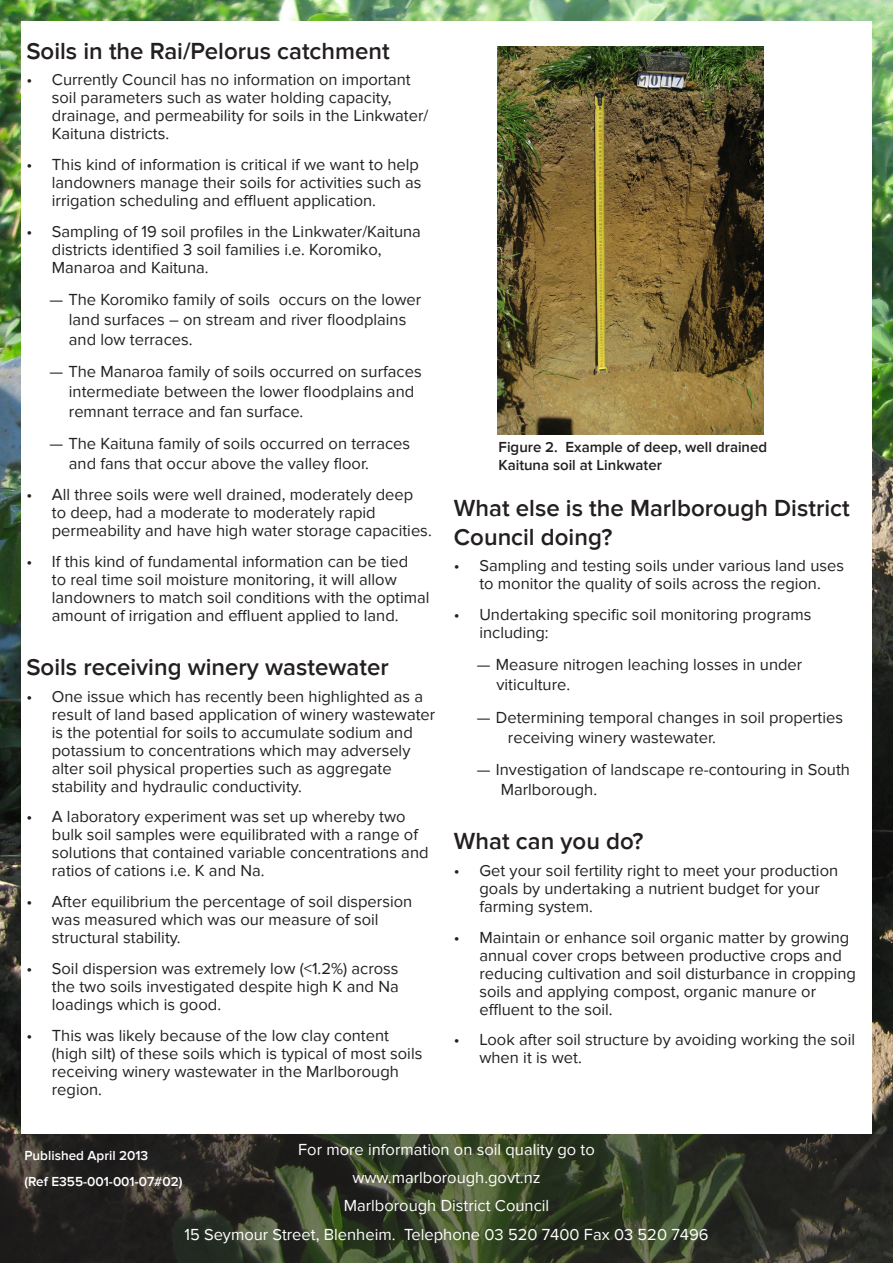
<style>
.page{position:relative;width:893px;height:1263px;background:#fff}
.page>*{position:absolute;margin:0;border:0;box-sizing:border-box;transform-origin:0 0}
.Heading_1{font:600 24px/28.8px "Proxima Nova";color:#231f20}
.t1{font:16.5px/18px "Proxima Nova";color:#231f20}
.t2{font:16.5px "Proxima Nova";color:#fff}
.t3{font:600 15px/18px "Proxima Nova";color:#231f20}
.t4{font:600 13.5px "Proxima Nova";color:#fff}
</style>
<div class="page">
<img style="left:0;top:0;width:893px;height:1134px">
<div style="left:21px;top:21px;width:851px;height:1113px;background:#fff"></div>
<svg style="left:0;top:1134px;width:893px;height:129px;background:#2f3426"></svg>
<img style="left:498px;top:47px;width:266px;height:388px">
<p class="Heading_1" style="left:26px;top:37px;width:365px">Soils in the Rai/Pelorus catchment</p>
<p class="t1" style="left:52px;top:71px;width:378px;text-indent:-25px">• Currently Council has no information on important soil parameters such as water holding capacity, drainage, and permeability for soils in the Linkwater/ Kaituna districts.</p>
<p class="t1" style="left:52px;top:156px;width:371px;text-indent:-25px">• This kind of information is critical if we want to help landowners manage their soils for activities such as irrigation scheduling and effluent application.</p>
<p class="t1" style="left:52px;top:222px;width:371px;text-indent:-25px">• Sampling of 19 soil profiles in the Linkwater/Kaituna districts identified 3 soil families i.e. Koromiko,<br>Manaroa and Kaituna.</p>
<p class="t1" style="left:69px;top:290px;width:354px;line-height:19.8px;text-indent:-20px">— The Koromiko family of soils occurs on the lower land surfaces – on stream and river floodplains and low terraces.</p>
<p class="t1" style="left:69px;top:362px;width:354px;line-height:19.8px;text-indent:-20px">— The Manaroa family of soils occurred on surfaces intermediate between the lower floodplains and remnant terrace and fan surface.</p>
<p class="t1" style="left:69px;top:434px;width:343px;line-height:19.8px;text-indent:-20px">— The Kaituna family of soils occurred on terraces and fans that occur above the valley floor.</p>
<p class="t1" style="left:52px;top:486px;width:381px;text-indent:-25px">• All three soils were well drained, moderately deep<br>to deep, had a moderate to moderately rapid permeability and have high water storage capacities.</p>
<p class="t1" style="left:52px;top:552px;width:379px;text-indent:-25px">• If this kind of fundamental information can be tied<br>to real time soil moisture monitoring, it will allow landowners to match soil conditions with the optimal amount of irrigation and effluent applied to land.</p>
<p class="Heading_1" style="left:26px;top:653px;width:364px">Soils receiving winery wastewater</p>
<p class="t1" style="left:52px;top:687px;width:385px;text-indent:-25px">• One issue which has recently been highlighted as a result of land based application of winery wastewater is the potential for soils to accumulate sodium and potassium to concentrations which may adversely alter soil physical properties such as aggregate stability and hydraulic conductivity.</p>
<p class="t1" style="left:52px;top:808px;width:378px;text-indent:-25px">• A laboratory experiment was set up whereby two bulk soil samples were equilibrated with a range of solutions that contained variable concentrations and ratios of cations i.e. K and Na.</p>
<p class="t1" style="left:52px;top:893px;width:362px;text-indent:-25px">• After equilibrium the percentage of soil dispersion was measured which was our measure of soil structural stability.</p>
<p class="t1" style="left:52px;top:960px;width:348px;text-align:justify;text-indent:-25px">• Soil dispersion was extremely low (&lt;1.2%) across the two soils investigated despite high K and Na loadings which is good.</p>
<p class="t1" style="left:52px;top:1026px;width:372px;text-indent:-25px">• This was likely because of the low clay content (high silt) of these soils which is typical of most soils receiving winery wastewater in the Marlborough region.</p>
<p class="t3" style="left:499px;top:438px;width:270px">Figure 2. Example of deep, well drained<br>Kaituna soil at Linkwater</p>
<p class="Heading_1" style="left:454px;top:494px;width:397px">What else is the Marlborough District<br>Council doing?</p>
<p class="t1" style="left:454px;top:557px;width:392px;text-align:center">• Sampling and testing soils under various land uses to monitor the quality of soils across the region.</p>
<p class="t1" style="left:479px;top:606px;width:334px;text-indent:-26px">• Undertaking specific soil monitoring programs including:</p>
<p class="t1" style="left:496px;top:655px;width:307px;line-height:19.8px;text-indent:-20px">— Measure nitrogen leaching losses in under viticulture.</p>
<p class="t1" style="left:508px;top:708px;width:337px;line-height:19.8px;text-indent:-31px">— Determining temporal changes in soil properties receiving winery wastewater.</p>
<p class="t1" style="left:501px;top:760px;width:351px;line-height:19.8px;text-indent:-24px">— Investigation of landscape re-contouring in South<br>Marlborough.</p>
<p class="Heading_1" style="left:454px;top:827px;width:191px">What can you do?</p>
<p class="t1" style="left:479px;top:861px;width:360px;text-indent:-26px">• Get your soil fertility right to meet your production goals by undertaking a nutrient budget for your farming system.</p>
<p class="t1" style="left:479px;top:928px;width:378px;text-indent:-26px">• Maintain or enhance soil organic matter by growing annual cover crops between productive crops and reducing cultivation and soil disturbance in cropping soils and applying compost, organic manure or effluent to the soil.</p>
<p class="t1" style="left:479px;top:1031px;width:377px;text-indent:-26px">• Look after soil structure by avoiding working the soil when it is wet.</p>
<p class="t2" style="left:298px;top:1140px;width:298px">For more information on soil quality go to</p>
<p class="t2" style="left:352px;top:1168px;width:190px">www.marlborough.govt.nz</p>
<p class="t2" style="left:344px;top:1196px;width:207px">Marlborough District Council</p>
<p class="t2" style="left:184px;top:1225px;width:526px">15 Seymour Street, Blenheim. Telephone 03 520 7400 Fax 03 520 7496</p>
<p class="t4" style="left:24px;top:1148px;width:125px">Published April 2013</p>
<p class="t4" style="left:24px;top:1174px;width:160px">(Ref E355-001-001-07#02)</p>
</div>
